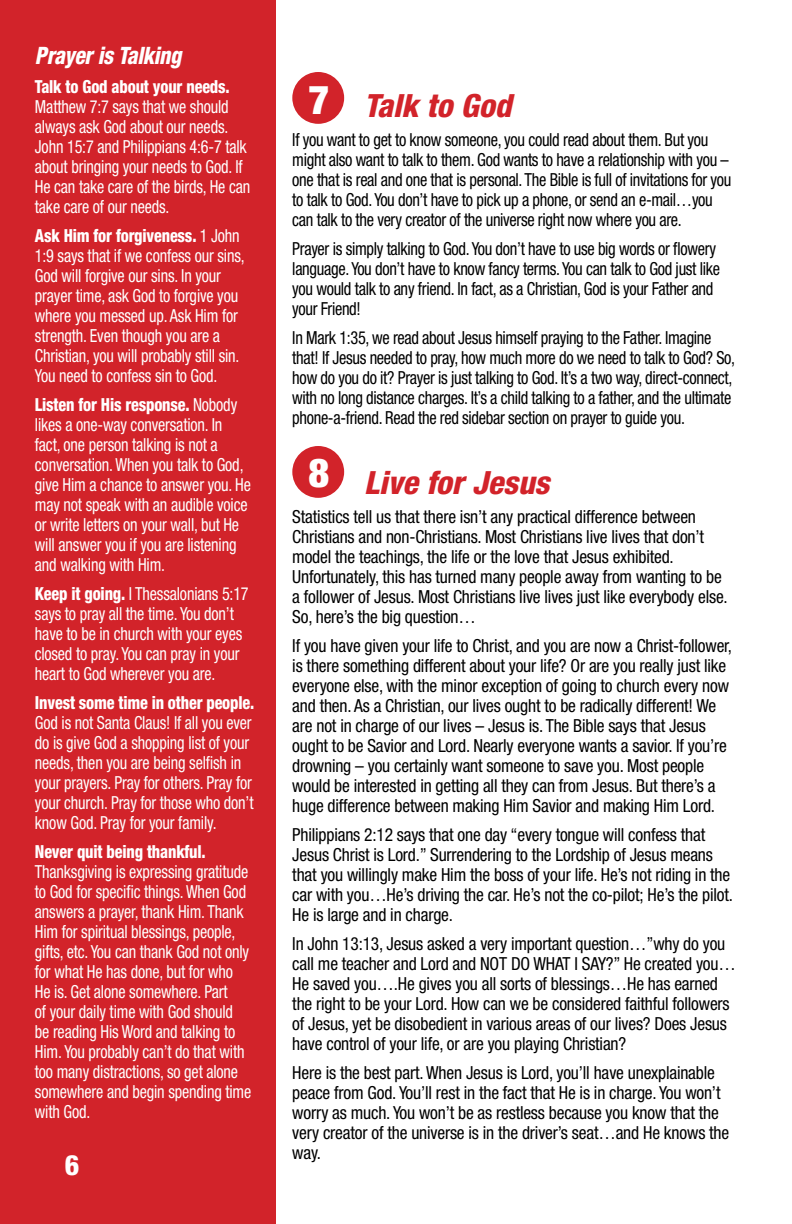
<style>
.page{position:relative;width:792px;height:1224px;background:#fff}
.page>*{position:absolute;margin:0;border:0;box-sizing:border-box;transform-origin:0 0}
.t1{font:900 condensed 40px "Helvetica Neue";color:#fff}
.t2{font:italic 800 condensed 32px "Helvetica Neue";color:#d2232a}
.t3{font:800 condensed 28px "Helvetica Neue";color:#fff}
.t4{font:italic 800 condensed 24px "Helvetica Neue";letter-spacing:-.01em;color:#fff;scale:.9 1}
.t5{font:condensed 18px/20px "Helvetica Neue";letter-spacing:-.01em;color:#000}
.t6{font:condensed 18px/20px "Helvetica Neue";letter-spacing:-.01em;color:#fff;scale:.9 1}
.t7{font:condensed 18px/20px "Helvetica Neue";letter-spacing:-.01em;color:#000;scale:.91 1}
.t8{font:800 condensed 18px "Helvetica Neue";letter-spacing:-.01em;color:#fff;scale:.9 1}
.s1{font-weight:800}
</style>
<div class="page">
<div style="left:0;top:0;width:275px;height:1224px;background:#d2232a"></div>
<div style="left:292px;top:72px;width:52px;height:52px;background:#d2232a;border-radius:50%"></div>
<div style="left:292px;top:446px;width:52px;height:52px;background:#d2232a;border-radius:50%"></div>
<h3 class="t4" style="left:35px;top:41px;width:164px">Prayer is Talking</h3>
<p class="t8" style="left:35px;top:76px;width:218px">Talk to God about your needs.</p>
<p class="t6" style="left:35px;top:97px;width:241px">Matthew 7:7 says that we should always ask God about our needs.<br>John 15:7 and Philippians 4:6-7 talk about bringing your needs to God. If<br>He can take care of the birds, He can take care of our needs.</p>
<p class="t6" style="left:35px;top:226px;width:235px"><span class="s1">Ask Him for forgiveness.</span> 1 John 1:9 says that if we confess our sins, God will forgive our sins. In your prayer time, ask God to forgive you where you messed up. Ask Him for strength. Even though you are a Christian, you will probably still sin.<br>You need to confess sin to God.</p>
<p class="t6" style="left:35px;top:395px;width:242px"><span class="s1">Listen for His response.</span> Nobody likes a one-way conversation. In fact, one person talking is not a conversation. When you talk to God, give Him a chance to answer you. He may not speak with an audible voice or write letters on your wall, but He will answer you if you are listening and walking with Him.</p>
<p class="t6" style="left:35px;top:584px;width:239px"><span class="s1">Keep it going.</span> I Thessalonians 5:17 says to pray all the time. You don’t have to be in church with your eyes closed to pray. You can pray in your heart to God wherever you are.</p>
<p class="t8" style="left:35px;top:691px;width:245px">Invest some time in other people.</p>
<p class="t6" style="left:35px;top:713px;width:244px">God is not Santa Claus! If all you ever do is give God a shopping list of your needs, then you are being selfish in your prayers. Pray for others. Pray for your church. Pray for those who don’t know God. Pray for your family.</p>
<p class="t8" style="left:35px;top:840px;width:191px">Never quit being thankful.</p>
<p class="t6" style="left:35px;top:862px;width:242px">Thanksgiving is expressing gratitude to God for specific things. When God answers a prayer, thank Him. Thank<br>Him for spiritual blessings, people, gifts, etc. You can thank God not only for what He has done, but for who<br>He is. Get alone somewhere. Part<br>of your daily time with God should be reading His Word and talking to<br>Him. You probably can’t do that with too many distractions, so get alone somewhere and begin spending time with God.</p>
<h3 class="t3" style="left:65px;top:1147px;width:16px">6</h3>
<h1 class="t1" style="left:308px;top:75px;width:22px">7</h1>
<h2 class="t2" style="left:364px;top:85px;width:149px">Talk to God</h2>
<p class="t7" style="left:292px;top:129px;width:484px">If you want to get to know someone, you could read about them. But you might also want to talk to them. God wants to have a relationship with you – one that is real and one that is personal. The Bible is full of invitations for you to talk to God. You don’t have to pick up a phone, or send an e-mail…you can talk to the very creator of the universe right now where you are.</p>
<p class="t7" style="left:292px;top:238px;width:472px">Prayer is simply talking to God. You don’t have to use big words or flowery language. You don’t have to know fancy terms. You can talk to God just like you would talk to any friend. In fact, as a Christian, God is your Father and your Friend!</p>
<p class="t7" style="left:292px;top:327px;width:488px">In Mark 1:35, we read about Jesus himself praying to the Father. Imagine that! If Jesus needed to pray, how much more do we need to talk to God? So, how do you do it? Prayer is just talking to God. It’s a two way, direct-connect, with no long distance charges. It’s a child talking to a father, and the ultimate phone-a-friend. Read the red sidebar section on prayer to guide you.</p>
<h1 class="t1" style="left:308px;top:448px;width:22px">8</h1>
<h2 class="t2" style="left:364px;top:462px;width:187px">Live for Jesus</h2>
<p class="t5" style="left:292px;top:506px;width:437px">Statistics tell us that there isn’t any practical difference between Christians and non-Christians. Most Christians live lives that don’t model the teachings, the life or the love that Jesus exhibited.<br>Unfortunately, this has turned many people away from wanting to be a follower of Jesus. Most Christians live lives just like everybody else.<br>So, here’s the big question…</p>
<p class="t5" style="left:292px;top:635px;width:441px">If you have given your life to Christ, and you are now a Christ-follower, is there something different about your life? Or are you really just like everyone else, with the minor exception of going to church every now and then. As a Christian, our lives ought to be radically different! We are not in charge of our lives – Jesus is. The Bible says that Jesus ought to be Savior and Lord. Nearly everyone wants a savior. If you’re drowning – you certainly want someone to save you. Most people would be interested in getting all they can from Jesus. But there’s a huge difference between making Him Savior and making Him Lord.</p>
<p class="t5" style="left:292px;top:824px;width:442px">Philippians 2:12 says that one day “every tongue will confess that Jesus Christ is Lord.” Surrendering to the Lordship of Jesus means that you willingly make Him the boss of your life. He’s not riding in the car with you…He’s driving the car. He’s not the co-pilot; He’s the pilot.<br>He is large and in charge.</p>
<p class="t5" style="left:292px;top:933px;width:445px">In John 13:13, Jesus asked a very important question…”why do you call me teacher and Lord and NOT DO WHAT I SAY?” He created you… He saved you….He gives you all sorts of blessings…He has earned the right to be your Lord. How can we be considered faithful followers of Jesus, yet be disobedient in various areas of our lives? Does Jesus have control of your life, or are you playing Christian?</p>
<p class="t5" style="left:292px;top:1062px;width:438px">Here is the best part. When Jesus is Lord, you’ll have unexplainable peace from God. You’ll rest in the fact that He is in charge. You won’t worry as much. You won’t be as restless because you know that the very creator of the universe is in the driver’s seat…and He knows the way.</p>
</div>
